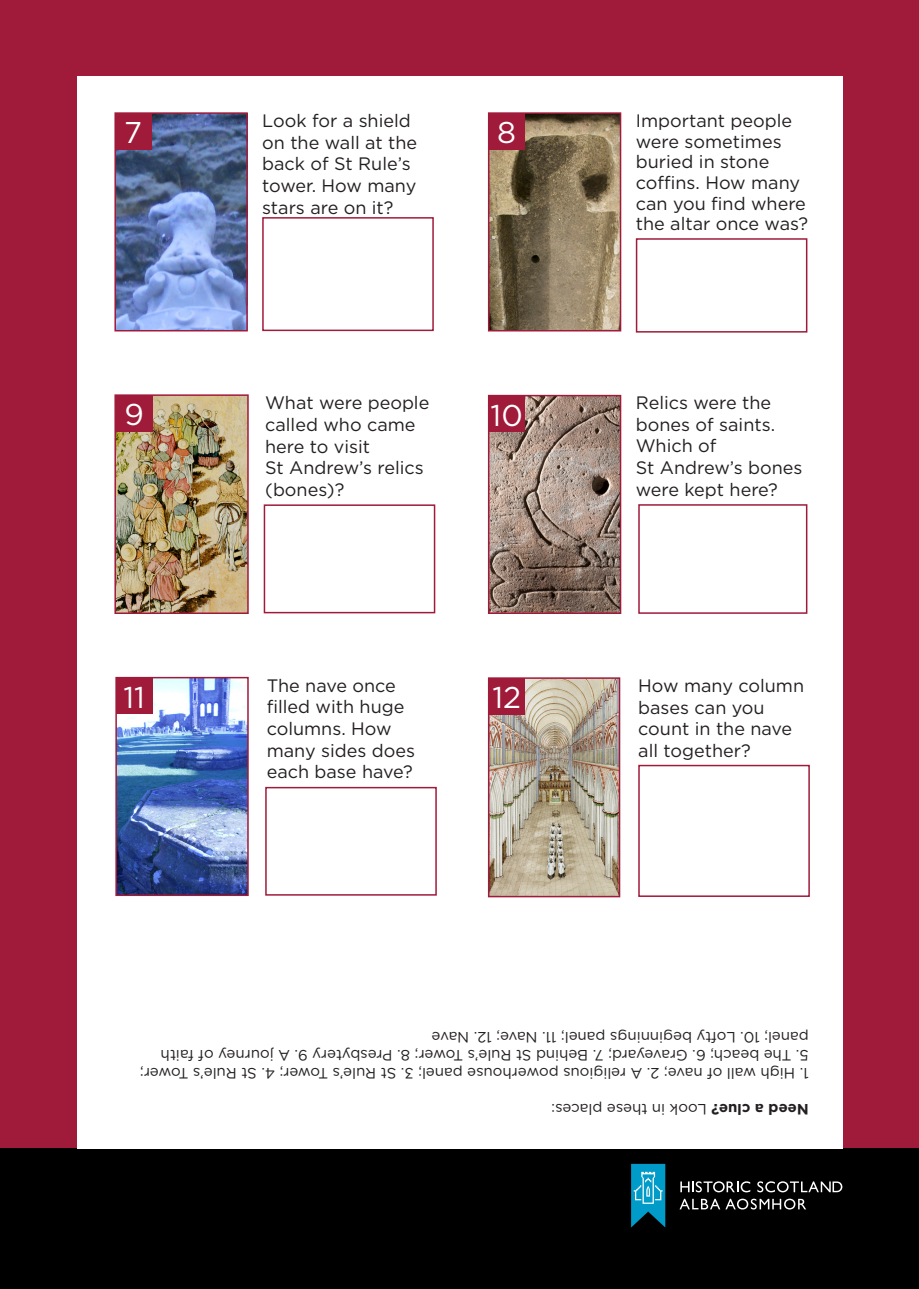
<style>
.page{position:relative;width:919px;height:1289px;background:#fff}
.page>*{position:absolute;margin:0;border:0;box-sizing:border-box;transform-origin:0 0}
.Questions{font:30px "Gotham";color:#fff}
.Questions-2{font:18px/21.6px "Gotham";color:#231f20}
.t1{font:15px/18px "Gotham";color:#231f20}
.s1{font-weight:700}
</style>
<div class="page">
<div style="left:0;top:0;width:918px;height:1288px;background:#a01a3a"></div>
<div style="left:0;top:1148px;width:918px;height:140px;background:#000"></div>
<svg style="left:631px;top:1163px;width:34px;height:64px;background:#188fb2"></svg>
<svg style="left:680px;top:1181px;width:70px;height:11px"></svg>
<svg style="left:757px;top:1181px;width:85px;height:11px"></svg>
<svg style="left:679px;top:1198px;width:127px;height:11px"></svg>
<div style="left:77px;top:77px;width:765px;height:1071px;background:#fff"></div>
<div style="left:638px;top:764px;width:171px;height:132px;border:2px solid #a01a3a"></div>
<img style="left:491px;top:115px;width:127px;height:213px">
<div style="left:488px;top:112px;width:133px;height:219px;border:2px solid #a01a3a"></div>
<div style="left:488px;top:113px;width:37px;height:36px;background:#a01a3a"></div>
<img style="left:117px;top:115px;width:128px;height:213px">
<div style="left:114px;top:112px;width:134px;height:219px;border:2px solid #a01a3a"></div>
<div style="left:115px;top:113px;width:37px;height:36px;background:#a01a3a"></div>
<div style="left:262px;top:217px;width:172px;height:114px;border:2px solid #a01a3a"></div>
<div style="left:635px;top:238px;width:172px;height:94px;border:2px solid #a01a3a"></div>
<img style="left:118px;top:680px;width:128px;height:213px">
<div style="left:115px;top:677px;width:134px;height:219px;border:2px solid #a01a3a"></div>
<img style="left:491px;top:680px;width:126px;height:214px">
<div style="left:488px;top:677px;width:132px;height:220px;border:2px solid #a01a3a"></div>
<div style="left:488px;top:677px;width:37px;height:37px;background:#a01a3a"></div>
<div style="left:116px;top:677px;width:36px;height:37px;background:#a01a3a"></div>
<img style="left:117px;top:397px;width:129px;height:214px">
<div style="left:114px;top:394px;width:135px;height:220px;border:2px solid #a01a3a"></div>
<img style="left:491px;top:398px;width:127px;height:213px">
<div style="left:488px;top:395px;width:133px;height:219px;border:2px solid #a01a3a"></div>
<div style="left:488px;top:395px;width:37px;height:37px;background:#a01a3a"></div>
<div style="left:116px;top:395px;width:36px;height:37px;background:#a01a3a"></div>
<div style="left:638px;top:504px;width:169px;height:110px;border:2px solid #a01a3a"></div>
<div style="left:264px;top:504px;width:171px;height:109px;border:2px solid #a01a3a"></div>
<div style="left:265px;top:786px;width:172px;height:109px;border:2px solid #a01a3a"></div>
<p class="Questions-2" style="left:262px;top:110px;width:156px">Look for a shield on the wall at the back of St Rule’s tower. How many stars are on it?</p>
<p class="Questions-2" style="left:635px;top:110px;width:174px;line-height:20.5px">Important people were sometimes buried in stone coffins. How many can you find where the altar once was?</p>
<p class="Questions" style="left:124px;top:113px;width:19px">7</p>
<p class="Questions" style="left:497px;top:113px;width:20px">8</p>
<p class="Questions-2" style="left:265px;top:392px;width:166px">What were people called who came here to visit<br>St Andrew’s relics (bones)?</p>
<p class="Questions-2" style="left:635px;top:391px;width:168px">Relics were the bones of saints.<br>Which of<br>St Andrew’s bones were kept here?</p>
<p class="Questions" style="left:124px;top:395px;width:21px">9</p>
<p class="Questions" style="left:490px;top:396px;width:34px">10</p>
<p class="Questions-2" style="left:267px;top:674px;width:150px">The nave once filled with huge columns. How many sides does each base have?</p>
<p class="Questions-2" style="left:638px;top:674px;width:167px">How many column bases can you count in the nave all together?</p>
<p class="Questions" style="left:123px;top:678px;width:23px">11</p>
<p class="Questions" style="left:492px;top:678px;width:30px">12</p>
<p class="t1" style="left:808px;top:1064px;width:649px;rotate:-180deg">5. The beach; 6. Graveyard; 7. Behind St Rule’s Tower; 8. Presbytery 9. A journey of faith panel; 10. Lofty beginnings panel; 11. Nave; 12. Nave</p>
<p class="t1" style="left:808px;top:1082px;width:670px;rotate:-180deg">1. High wall of nave; 2. A religious powerhouse panel; 3. St Rule’s Tower; 4. St Rule’s Tower;</p>
<p class="t1" style="left:808px;top:1118px;width:259px;rotate:-180deg"><span class="s1">Need a clue?</span> Look in these places:</p>
</div>
